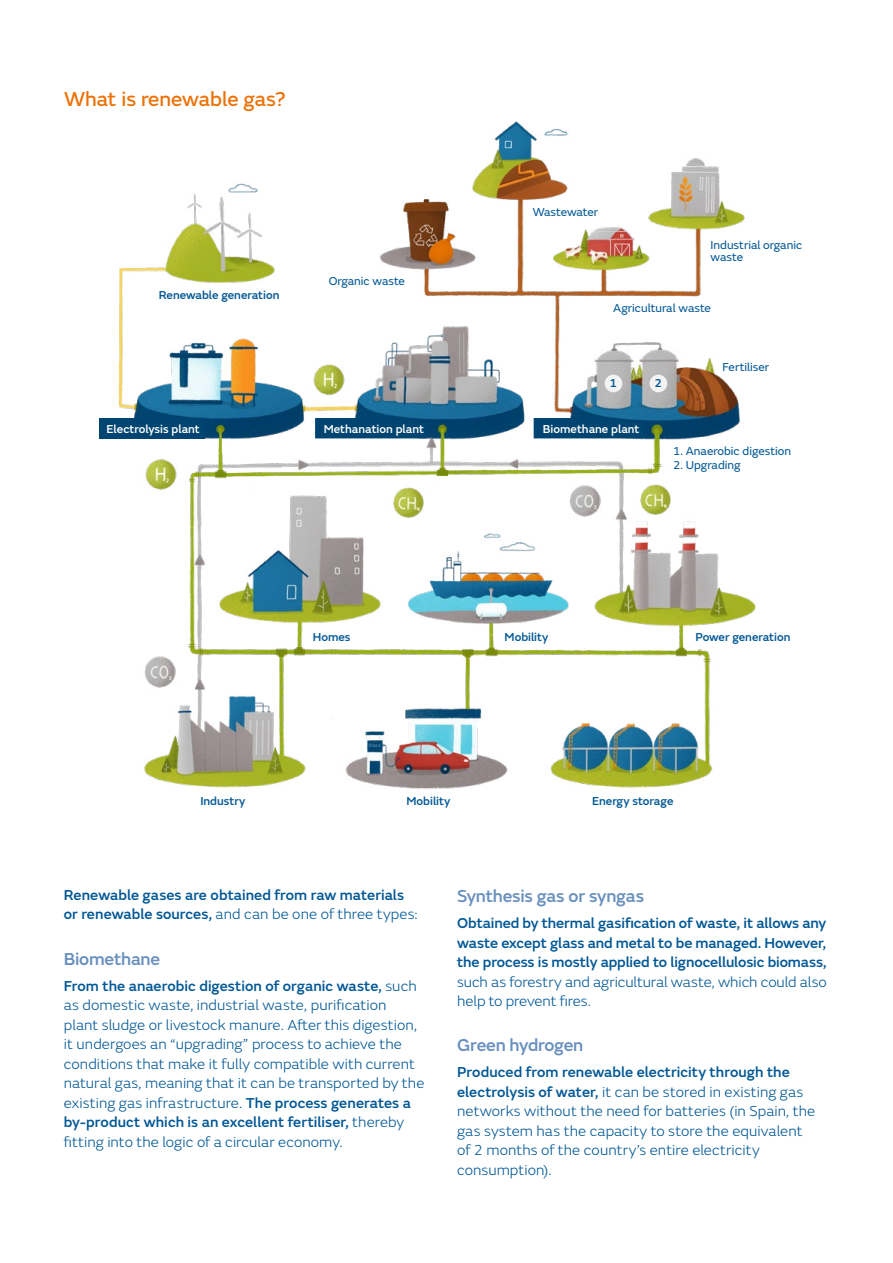
<style>
.page{position:relative;width:893px;height:1263px;background:#fff}
.page>*{position:absolute;margin:0;border:0;box-sizing:border-box;transform-origin:0 0}
.t1{font:21px "FS Emeric Core";color:#ed7004}
.t2{font:500 18px "FS Emeric";letter-spacing:-.01em;color:#688fbe}
.t3{font:300 15px/19.5px "FS Emeric";letter-spacing:.005em;color:#005795}
.t4{font:500 15px/19.5px "FS Emeric";letter-spacing:-.005em;color:#005795}
.t5{font:12px/12px "FS Emeric";color:#005795}
.t6{font:500 12px "FS Emeric";color:#005795}
.t7{font:500 12px "FS Emeric";color:#fff}
.s1{font-weight:300}
.s2{font-weight:500}
</style>
<div class="page">
<img style="left:99px;top:121px;width:657px;height:668px">
<div style="left:99px;top:418px;width:106px;height:20px;background:#004571"></div>
<div style="left:315px;top:418px;width:111px;height:20px;background:#004571"></div>
<div style="left:534px;top:418px;width:109px;height:20px;background:#004571"></div>
<div style="left:605px;top:375px;width:17px;height:17px;background:#f4f3f3;border-radius:50%"></div>
<div style="left:649px;top:375px;width:18px;height:17px;background:#f4f3f3;border-radius:50%"></div>
<img style="left:614px;top:469px;width:77px;height:46px">
<img style="left:367px;top:472px;width:76px;height:46px">
<img style="left:305px;top:350px;width:51px;height:45px">
<img style="left:136px;top:445px;width:51px;height:44px">
<svg style="left:172px;top:357px;width:48px;height:43px;background:#c1dce5"></svg>
<img style="left:137px;top:644px;width:52px;height:58px">
<img style="left:561px;top:472px;width:52px;height:58px">
<h1 class="t1" style="left:64px;top:83px;width:223px">What is renewable gas?</h1>
<p class="t6" style="left:159px;top:286px;width:122px">Renewable generation</p>
<p class="t5" style="left:329px;top:274px;width:78px">Organic waste</p>
<p class="t5" style="left:533px;top:205px;width:67px">Wastewater</p>
<p class="t5" style="left:711px;top:239px;width:93px">Industrial organic waste</p>
<p class="t5" style="left:613px;top:301px;width:99px">Agricultural waste</p>
<p class="t6" style="left:610px;top:374px;width:9px">1</p>
<p class="t6" style="left:654px;top:374px;width:9px">2</p>
<p class="t5" style="left:722px;top:361px;width:48px">Fertiliser</p>
<p class="t7" style="left:107px;top:420px;width:95px">Electrolysis plant</p>
<p class="t7" style="left:324px;top:420px;width:102px">Methanation plant</p>
<p class="t7" style="left:543px;top:420px;width:98px">Biomethane plant</p>
<p class="t5" style="left:673px;top:445px;width:119px">1. Anaerobic digestion</p>
<p class="t5" style="left:673px;top:458px;width:69px">2. Upgrading</p>
<p class="t6" style="left:200px;top:792px;width:47px">Industry</p>
<p class="t6" style="left:313px;top:628px;width:39px">Homes</p>
<p class="t6" style="left:504px;top:628px;width:45px">Mobility</p>
<p class="t6" style="left:695px;top:628px;width:97px">Power generation</p>
<p class="t6" style="left:406px;top:792px;width:45px">Mobility</p>
<p class="t6" style="left:592px;top:792px;width:83px">Energy storage</p>
<p class="t4" style="left:64px;top:884px;width:355px">Renewable gases are obtained from raw materials or renewable sources, <span class="s1">and can be one of three types:</span></p>
<p class="t2" style="left:64px;top:945px;width:98px">Biomethane</p>
<p class="t3" style="left:64px;top:975px;width:362px"><span class="s2">From the anaerobic digestion of organic waste,</span> such as domestic waste, industrial waste, purification plant sludge or livestock manure. After this digestion, it undergoes an “upgrading” process to achieve the conditions that make it fully compatible with current natural gas, meaning that it can be transported by the existing gas infrastructure. <span class="s2">The process generates a by-product which is an excellent fertiliser,</span> thereby fitting into the logic of a circular economy.</p>
<p class="t2" style="left:457px;top:883px;width:188px">Synthesis gas or syngas</p>
<p class="t4" style="left:457px;top:912px;width:371px;text-align:justify">Obtained by thermal gasification of waste, it allows any waste except glass and metal to be managed. However, the process is mostly applied to lignocellulosic biomass,</p>
<p class="t3" style="left:457px;top:971px;width:371px">such as forestry and agricultural waste, which could also help to prevent fires.</p>
<p class="t2" style="left:457px;top:1032px;width:128px">Green hydrogen</p>
<p class="t3" style="left:457px;top:1062px;width:360px"><span class="s2">Produced from renewable electricity through the electrolysis of water,</span> it can be stored in existing gas networks without the need for batteries (in Spain, the gas system has the capacity to store the equivalent of 2 months of the country’s entire electricity consumption).</p>
</div>
